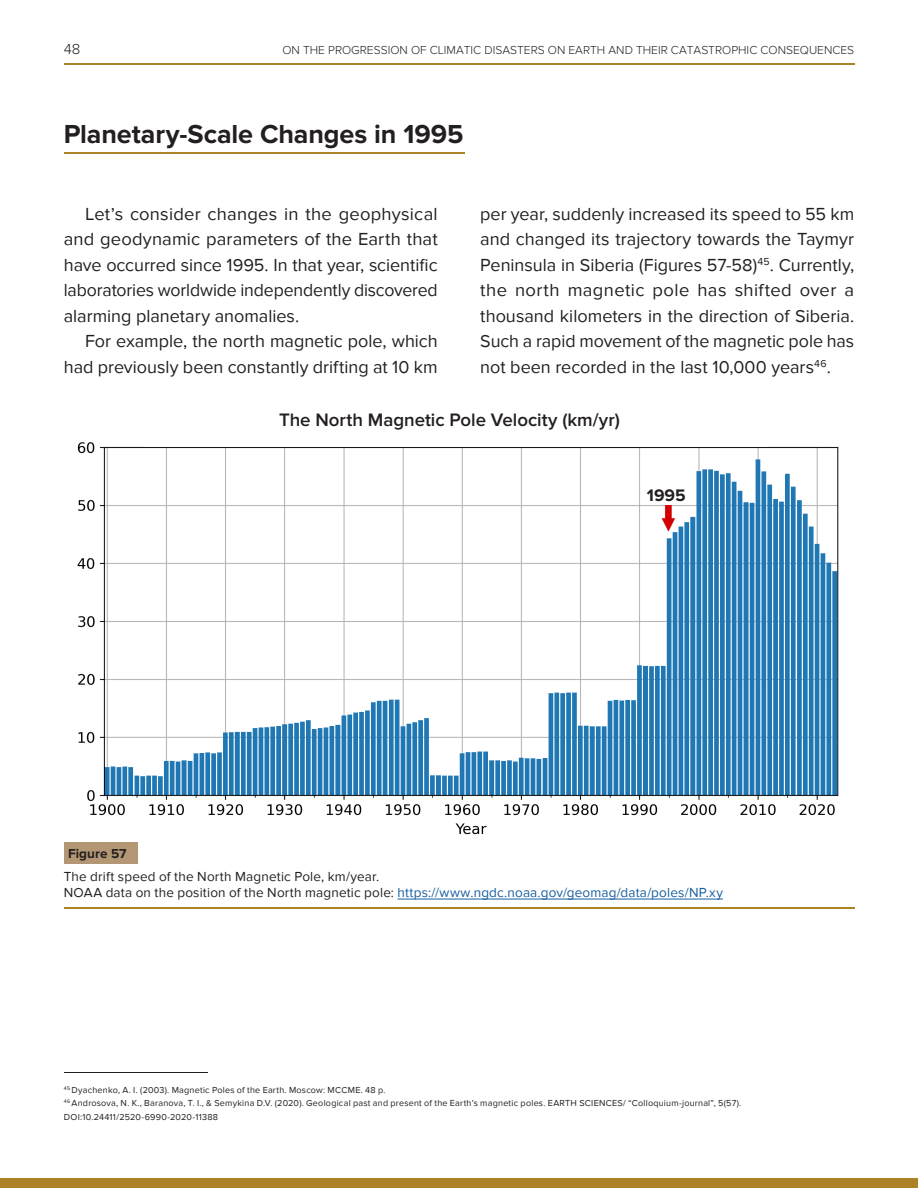
<style>
.page{position:relative;width:918px;height:1188px;background:#fff}
.page>*{position:absolute;margin:0;border:0;box-sizing:border-box;transform-origin:0 0}
.Подзаголовки{font:700 27px "Proxima Nova";letter-spacing:-.005em;color:#231f20}
.Верх_графика{font:600 18.6px "Proxima Nova";letter-spacing:-.005em;color:#231f20}
.Основной_Т_-_2к{font:18px/25.5px "Proxima Nova";color:#231f20;text-align:justify}
.t1{font:700 17.25px "Proxima Nova";color:#231f20}
.t2{font:300 15px "Proxima Nova";color:#231f20}
.Подпись_рисунка{font:13.5px "Proxima Nova";letter-spacing:.015em;color:#175d9e}
.Подпись_рисунка-2{font:13.5px "Proxima Nova";letter-spacing:.015em;color:#231f20}
.FIGURE{font:700 13.5px "Proxima Nova";letter-spacing:.005em;color:#231f20}
.t3{font:300 12px "Proxima Nova";color:#231f20}
.Сноска{font:9px "Proxima Nova";letter-spacing:.025em;color:#231f20}
.s1{color:#231f20}
</style>
<div class="page">
<hr style="left:64px;top:63px;width:790px;height:2px;background:#ae8126">
<div style="left:0;top:1178px;width:918px;height:10px;background:#ae8126"></div>
<hr style="left:64px;top:1073px;width:143px;height:1px;background:#231f20">
<img style="left:64px;top:442px;width:775px;height:409px">
<div style="left:145px;top:411px;width:623px;height:35px;background:#fff"></div>
<img style="left:661px;top:505px;width:15px;height:27px">
<div style="left:64px;top:843px;width:73px;height:21px;background:#b39775"></div>
<hr style="left:398px;top:899px;width:325px;height:1px;background:#175d9e">
<hr style="left:64px;top:152px;width:400px;height:2px;background:#ae8126">
<hr style="left:64px;top:908px;width:790px;height:1px;background:#ae8126">
<p class="t2" style="left:64px;top:40px;width:18px">48</p>
<p class="t3" style="left:282px;top:43px;width:573px">ON THE PROGRESSION OF CLIMATIC DISASTERS ON EARTH AND THEIR CATASTROPHIC CONSEQUENCES</p>
<p class="Подзаголовки" style="left:64px;top:119px;width:401px">Planetary-Scale Changes in 1995</p>
<p class="Основной_Т_-_2к" style="left:64px;top:201px;width:375px;text-indent:21px">Let’s consider changes in the geophysical and geodynamic parameters of the Earth that have occurred since 1995. In that year, scientific laboratories worldwide independently discovered alarming planetary anomalies.</p>
<p class="Основной_Т_-_2к" style="left:64px;top:329px;width:375px;text-align:right">For example, the north magnetic pole, which had previously been constantly drifting at 10 km</p>
<p class="Основной_Т_-_2к" style="left:480px;top:201px;width:376px">per year, suddenly increased its speed to 55 km and changed its trajectory towards the Taymyr Peninsula in Siberia (Figures 57-58)<sup>45</sup>. Currently, the north magnetic pole has shifted over a thousand kilometers in the direction of Siberia.<br>Such a rapid movement of the magnetic pole has not been recorded in the last 10,000 years<sup>46</sup>.</p>
<p class="Верх_графика" style="left:279px;top:409px;width:342px">The North Magnetic Pole Velocity (km/yr)</p>
<p class="t1" style="left:647px;top:485px;width:40px">1995</p>
<p class="FIGURE" style="left:68px;top:845px;width:60px">Figure 57</p>
<p class="Подпись_рисунка-2" style="left:64px;top:868px;width:317px">The drift speed of the North Magnetic Pole, km/year.</p>
<p class="Подпись_рисунка" style="left:64px;top:885px;width:661px"><span class="s1">NOAA data on the position of the North magnetic pole:</span> https://www.ngdc.noaa.gov/geomag/data/poles/NP.xy</p>
<p class="Сноска" style="left:64px;top:1084px;width:323px"><sup>45</sup> Dyachenko, A. I. (2003). Magnetic Poles of the Earth. Moscow: MCCME. 48 p.</p>
<p class="Сноска" style="left:64px;top:1098px;width:679px"><sup>46</sup> Androsova, N. K., Baranova, T. I., &amp; Semykina D.V. (2020). Geological past and present of the Earth’s magnetic poles. EARTH SCIENCES/ “Colloquium-journal”, 5(57).</p>
<p class="Сноска" style="left:64px;top:1111px;width:156px">DOI:10.24411/2520-6990-2020-11388</p>
</div>
